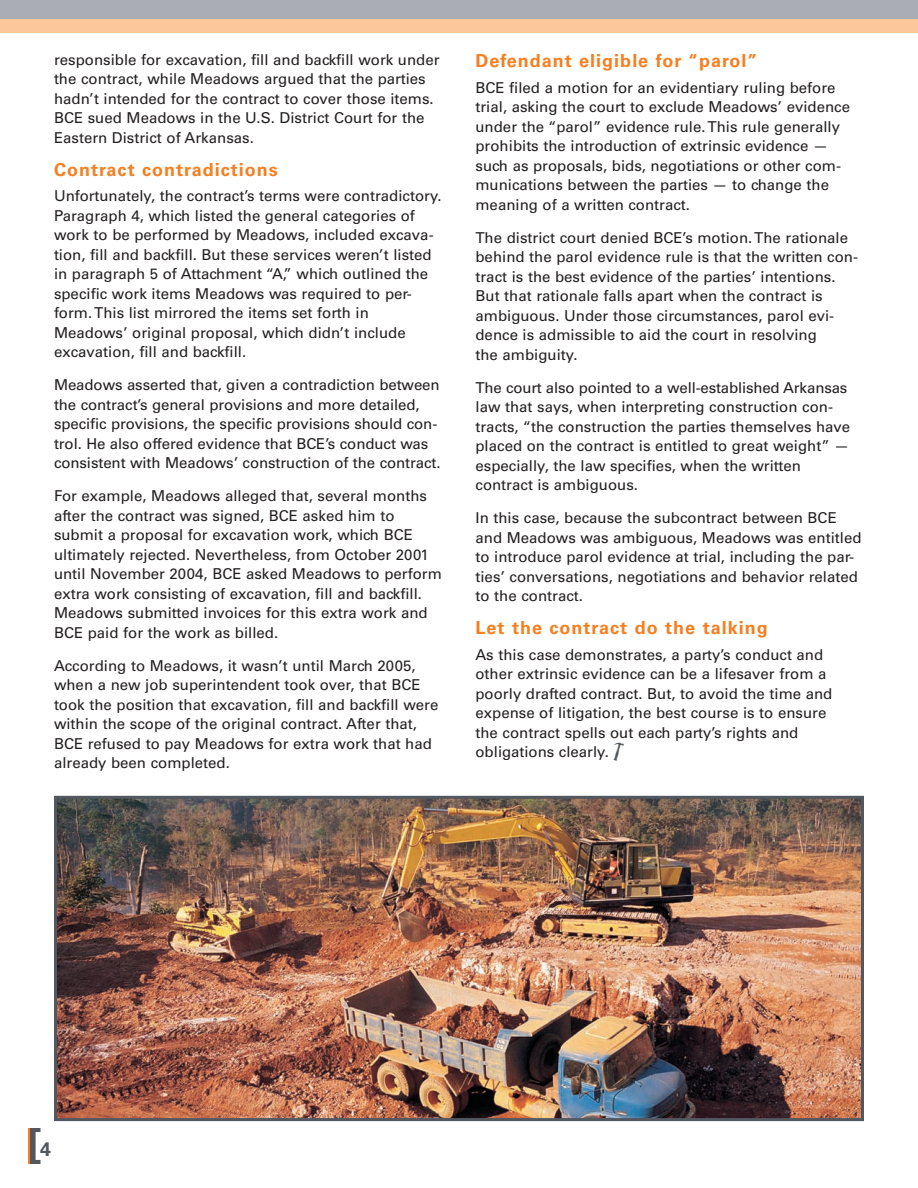
<style>
.page{position:relative;width:918px;height:1188px;background:#fff}
.page>*{position:absolute;margin:0;border:0;box-sizing:border-box;transform-origin:0 0}
.t1{font:700 19.5px "Univers LT Std";color:#535860}
.t2{font:700 18px "Univers LT Std";letter-spacing:.055em;color:#f57f21}
.t3{font:15px/19.5px "Univers LT Std";color:#231f20}
.s1{font-family:"Df Incidentals Plain";font-size:18px;color:#535860}
</style>
<div class="page">
<div style="left:0;top:0;width:918px;height:33px;background:#abadb4"></div>
<div style="left:0;top:20px;width:918px;height:13px;background:#fcc79a"></div>
<svg style="left:30px;top:1128px;width:10px;height:36px"></svg>
<hr style="left:28px;top:1128px;width:2px;height:36px;background:#f57f21">
<img style="left:58px;top:800px;width:802px;height:317px">
<div style="left:54px;top:796px;width:810px;height:325px;border:3px solid #535860"></div>
<p class="t3" style="left:54px;top:51px;width:387px">responsible for excavation, fill and backfill work under the contract, while Meadows argued that the parties hadn’t intended for the contract to cover those items.<br>BCE sued Meadows in the U.S. District Court for the Eastern District of Arkansas.</p>
<p class="t2" style="left:54px;top:163px;width:225px">Contract contradictions</p>
<p class="t3" style="left:54px;top:188px;width:389px">Unfortunately, the contract’s terms were contradictory.<br>Paragraph 4, which listed the general categories of work to be performed by Meadows, included excava&shy;tion, fill and backfill. But these services weren’t listed in paragraph 5 of Attachment “A,” which outlined the specific work items Meadows was required to per&shy;form.This list mirrored the items set forth in Meadows’ original proposal, which didn’t include excavation, fill and backfill.</p>
<p class="t3" style="left:54px;top:377px;width:388px">Meadows asserted that, given a contradiction between the contract’s general provisions and more detailed, specific provisions, the specific provisions should con&shy;trol. He also offered evidence that BCE’s conduct was consistent with Meadows’ construction of the contract.</p>
<p class="t3" style="left:54px;top:488px;width:389px">For example, Meadows alleged that, several months after the contract was signed, BCE asked him to submit a proposal for excavation work, which BCE ultimately rejected. Nevertheless, from October 2001 until November 2004, BCE asked Meadows to perform extra work consisting of excavation, fill and backfill.<br>Meadows submitted invoices for this extra work and BCE paid for the work as billed.</p>
<p class="t3" style="left:54px;top:657px;width:386px">According to Meadows, it wasn’t until March 2005, when a new job superintendent took over, that BCE took the position that excavation, fill and backfill were within the scope of the original contract. After that, BCE refused to pay Meadows for extra work that had already been completed.</p>
<p class="t2" style="left:476px;top:54px;width:284px">Defendant eligible for “parol”</p>
<p class="t3" style="left:476px;top:79px;width:376px">BCE filed a motion for an evidentiary ruling before trial, asking the court to exclude Meadows’ evidence under the “parol” evidence rule.This rule generally prohibits the introduction of extrinsic evidence — such as proposals, bids, negotiations or other com&shy;munications between the parties — to change the meaning of a written contract.</p>
<p class="t3" style="left:476px;top:229px;width:384px">The district court denied BCE’s motion.The rationale behind the parol evidence rule is that the written con&shy;tract is the best evidence of the parties’ intentions.<br>But that rationale falls apart when the contract is ambiguous. Under those circumstances, parol evi&shy;dence is admissible to aid the court in resolving<br>the ambiguity.</p>
<p class="t3" style="left:476px;top:379px;width:376px">The court also pointed to a well-established Arkansas law that says, when interpreting construction con&shy;tracts, “the construction the parties themselves have placed on the contract is entitled to great weight” — especially, the law specifies, when the written contract is ambiguous.</p>
<p class="t3" style="left:476px;top:509px;width:388px">In this case, because the subcontract between BCE and Meadows was ambiguous, Meadows was entitled to introduce parol evidence at trial, including the par&shy;ties’ conversations, negotiations and behavior related to the contract.</p>
<p class="t2" style="left:476px;top:621px;width:294px">Let the contract do the talking</p>
<p class="t3" style="left:476px;top:646px;width:358px">As this case demonstrates, a party’s conduct and other extrinsic evidence can be a lifesaver from a poorly drafted contract. But, to avoid the time and expense of litigation, the best course is to ensure the contract spells out each party’s rights and obligations clearly. <span class="s1">l</span></p>
<h1 class="t1" style="left:40px;top:1142px;width:12px">4</h1>
</div>
